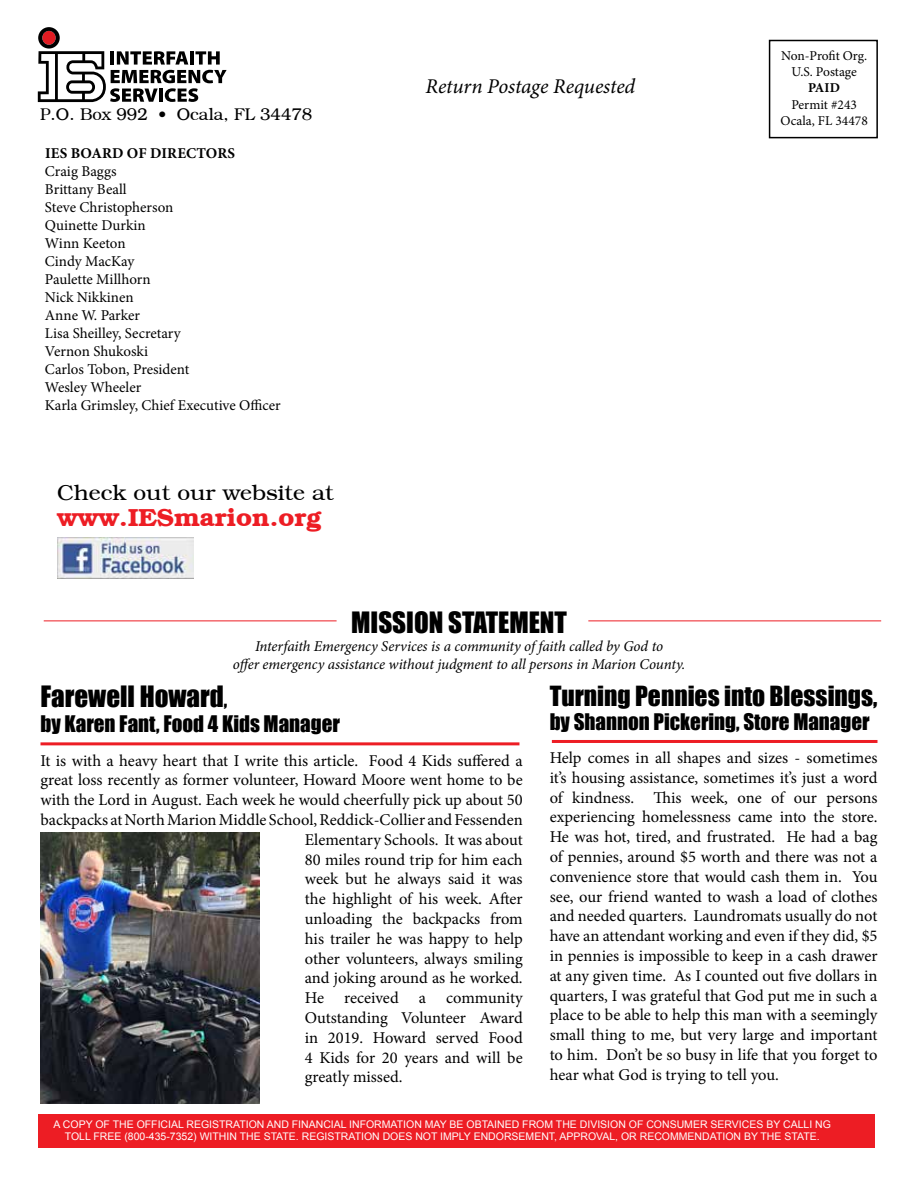
<style>
.page{position:relative;width:918px;height:1188px;background:#fff}
.page>*{position:absolute;margin:0;border:0;box-sizing:border-box;transform-origin:0 0}
.t1{font:27px "Impact";color:#000}
.t2{font:25.5px "Impact";color:#000}
.t3{font:700 24px "Bookman";color:#ed1d24;scale:1.06 1}
.t4{font:21px "Impact";color:#000}
.t5{font:italic 21px "Minion Pro";letter-spacing:-.01em;color:#000}
.t6{font:21px "Bookman";color:#000;scale:1.06 1}
.t7{font:16.5px/19.8px "Minion Pro";letter-spacing:-.005em;color:#000;text-align:justify}
.t8{font:16.5px "Bookman";color:#000}
.t9{font:15px/18px "Minion Pro";color:#000}
.t10{font:italic 15px/18px "Minion Pro";letter-spacing:-.005em;color:#000;text-align:center}
.t11{font:700 15px "Minion Pro";letter-spacing:.01em;color:#000}
.t12{font:13.5px/16.2px "Minion Pro";color:#000;text-align:center}
.t13{font:700 13.5px "Minion Pro";color:#000}
.t14{font:10.5px/12.6px "Arial";color:#fff;text-align:center}
.s1{font-size:21px}
</style>
<div class="page">
<div style="left:769px;top:40px;width:109px;height:98px;border:2px solid #000"></div>
<img style="left:57px;top:538px;width:136px;height:41px">
<hr style="left:44px;top:621px;width:293px;height:1px;background:#ed1d24">
<hr style="left:588px;top:621px;width:293px;height:1px;background:#ed1d24">
<div style="left:38px;top:1114px;width:837px;height:34px;background:#ed1d24"></div>
<hr style="left:40px;top:742px;width:479px;height:3px;background:#ed1d24">
<img style="left:40px;top:833px;width:220px;height:271px">
<hr style="left:552px;top:740px;width:326px;height:3px;background:#ed1d24">
<svg style="left:38px;top:27px;width:189px;height:75px"></svg>
<p class="t8" style="left:40px;top:104px;width:274px">P.O. Box 992 • Ocala, FL 34478</p>
<p class="t11" style="left:45px;top:142px;width:191px">IES BOARD OF DIRECTORS</p>
<p class="t9" style="left:45px;top:162px;width:237px">Craig Baggs<br>Brittany Beall<br>Steve Christopherson<br>Quinette Durkin<br>Winn Keeton<br>Cindy MacKay<br>Paulette Millhorn<br>Nick Nikkinen<br>Anne W. Parker<br>Lisa Sheilley, Secretary<br>Vernon Shukoski<br>Carlos Tobon, President<br>Wesley Wheeler<br>Karla Grimsley, Chief Executive Officer</p>
<p class="t6" style="left:57px;top:480px;width:262px">Check out our website at</p>
<h3 class="t3" style="left:57px;top:503px;width:251px">www.IESmarion.org</h3>
<p class="t5" style="left:426px;top:72px;width:211px">Return Postage Requested</p>
<h1 class="t1" style="left:351px;top:601px;width:217px">MISSION STATEMENT</h1>
<p class="t10" style="left:233px;top:637px;width:454px">Interfaith Emergency Services is a community of faith called by God to<br>offer emergency assistance without judgment to all persons in Marion County.</p>
<p class="t12" style="left:781px;top:48px;width:88px">Non-Profit Org.<br>U.S. Postage</p>
<p class="t13" style="left:808px;top:79px;width:33px">PAID</p>
<p class="t12" style="left:781px;top:96px;width:89px">Permit #243<br>Ocala, FL 34478</p>
<h1 class="t1" style="left:40px;top:676px;width:188px">Farewell Howard<span class="s1">,</span></h1>
<p class="t4" style="left:40px;top:708px;width:301px">by Karen Fant, Food 4 Kids Manager</p>
<p class="t7" style="left:40px;top:751px;width:484px">It is with a heavy heart that I write this article. Food 4 Kids suffered a</p>
<p class="t7" style="left:40px;top:770px;width:484px">great loss recently as former volunteer, Howard Moore went home to be</p>
<p class="t7" style="left:40px;top:790px;width:484px">with the Lord in August. Each week he would cheerfully pick up about 50</p>
<p class="t7" style="left:40px;top:810px;width:484px">backpacks at North Marion Middle School, Reddick-Collier and Fessenden</p>
<p class="t7" style="left:305px;top:830px;width:219px">Elementary Schools. It was about</p>
<p class="t7" style="left:305px;top:850px;width:219px">80 miles round trip for him each</p>
<p class="t7" style="left:305px;top:869px;width:219px">week but he always said it was</p>
<p class="t7" style="left:305px;top:889px;width:219px">the highlight of his week. After</p>
<p class="t7" style="left:305px;top:909px;width:219px">unloading the backpacks from</p>
<p class="t7" style="left:305px;top:929px;width:219px">his trailer he was happy to help</p>
<p class="t7" style="left:305px;top:949px;width:219px">other volunteers, always smiling</p>
<p class="t7" style="left:305px;top:968px;width:219px">and joking around as he worked.</p>
<p class="t7" style="left:305px;top:988px;width:219px">He received a community</p>
<p class="t7" style="left:305px;top:1008px;width:219px">Outstanding Volunteer Award</p>
<p class="t7" style="left:305px;top:1028px;width:219px">in 2019. Howard served Food</p>
<p class="t7" style="left:305px;top:1048px;width:219px">4 Kids for 20 years and will be</p>
<p class="t7" style="left:305px;top:1067px;width:99px">greatly missed.</p>
<h2 class="t2" style="left:550px;top:676px;width:329px">Turning Pennies into Blessings,</h2>
<p class="t4" style="left:550px;top:705px;width:321px">by Shannon Pickering, Store Manager</p>
<p class="t7" style="left:550px;top:748px;width:329px">Help comes in all shapes and sizes - sometimes it’s housing assistance, sometimes it’s just a word of kindness. This week, one of our persons experiencing homelessness came into the store.<br>He was hot, tired, and frustrated. He had a bag of pennies, around $5 worth and there was not a convenience store that would cash them in. You see, our friend wanted to wash a load of clothes and needed quarters. Laundromats usually do not have an attendant working and even if they did, $5 in pennies is impossible to keep in a cash drawer at any given time. As I counted out five dollars in quarters, I was grateful that God put me in such a place to be able to help this man with a seemingly small thing to me, but very large and important to him. Don’t be so busy in life that you forget to hear what God is trying to tell you.</p>
<p class="t14" style="left:54px;top:1118px;width:779px">A COPY OF THE OFFICIAL REGISTRATION AND FINANCIAL INFORMATION MAY BE OBTAINED FROM THE DIVISION OF CONSUMER SERVICES BY CALLI NG<br>TOLL FREE (800-435-7352) WITHIN THE STATE. REGISTRATION DOES NOT IMPLY ENDORSEMENT, APPROVAL, OR RECOMMENDATION BY THE STATE.</p>
</div>
